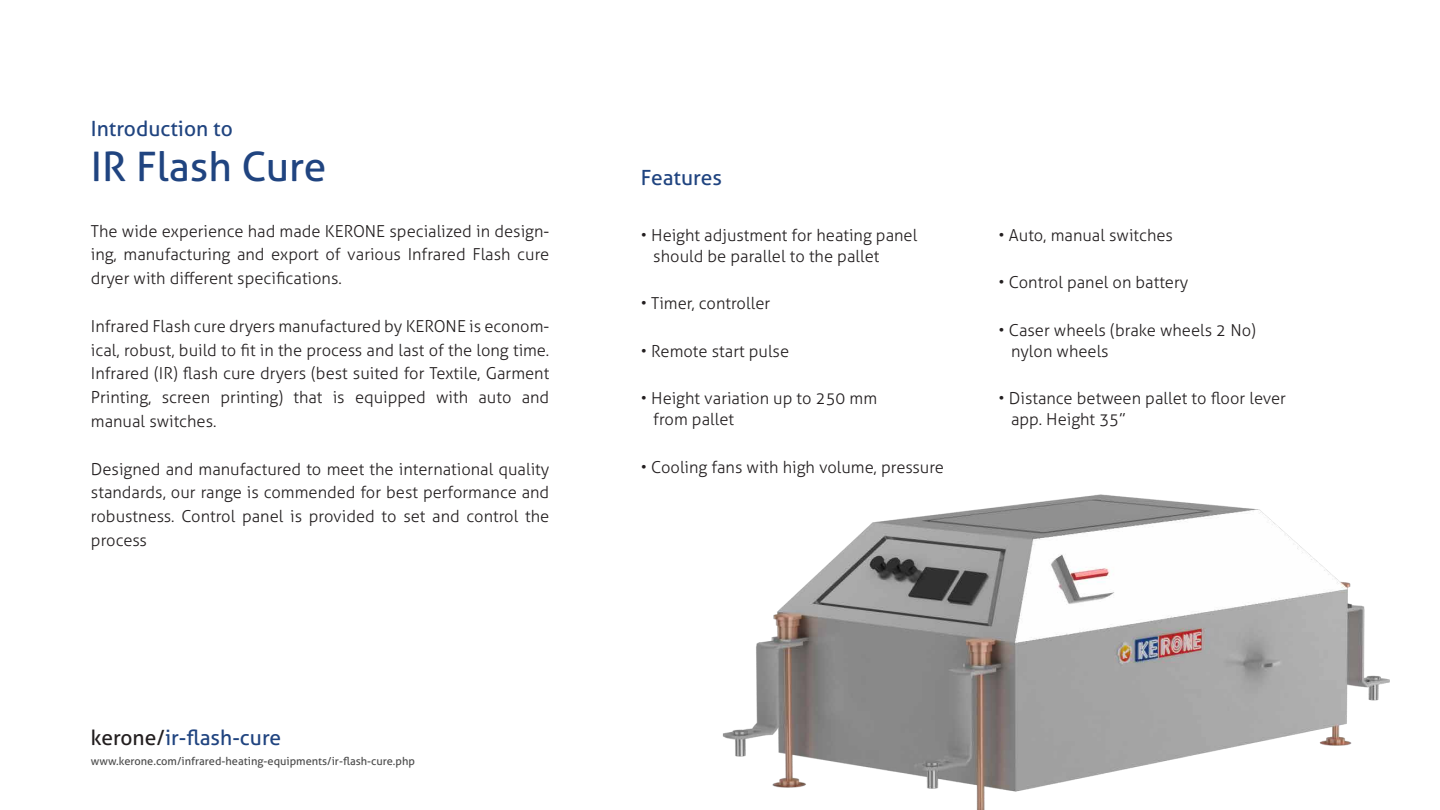
<style>
.page{position:relative;width:1440px;height:810px;background:#fff}
.page>*{position:absolute;margin:0;border:0;box-sizing:border-box;transform-origin:0 0}
.t1{font:40.65px "Aller";color:#204480}
.t2{font:21px "Aller";color:#204480}
.t3{font:300 16.5px/23.8px "Aller";color:#231f20}
.t4{font:11.1px "Aller";color:#4c4c4c}
.s1{color:#231f20}
</style>
<div class="page">
<img style="left:722px;top:494px;width:668px;height:316px">
<p class="t2" style="left:91px;top:116px;width:143px">Introduction to</p>
<h1 class="t1" style="left:91px;top:141px;width:237px">IR Flash Cure</h1>
<p class="t3" style="left:91px;top:219px;width:460px;text-align:justify">The wide experience had made KERONE specialized in design&shy;ing, manufacturing and export of various Infrared Flash cure dryer with different specifications.</p>
<p class="t3" style="left:91px;top:314px;width:460px;text-align:justify">Infrared Flash cure dryers manufactured by KERONE is econom&shy;ical, robust, build to fit in the process and last of the long time.<br>Infrared (IR) flash cure dryers (best suited for Textile, Garment Printing, screen printing) that is equipped with auto and manual switches.</p>
<p class="t3" style="left:91px;top:457px;width:460px;text-align:justify">Designed and manufactured to meet the international quality standards, our range is commended for best performance and robustness. Control panel is provided to set and control the process</p>
<p class="t2" style="left:91px;top:725px;width:192px"><span class="s1">kerone/</span>ir-flash-cure</p>
<p class="t4" style="left:91px;top:754px;width:326px">www.kerone.com/infrared-heating-equipments/ir-flash-cure.php</p>
<p class="t2" style="left:641px;top:165px;width:82px">Features</p>
<p class="t3" style="left:653px;top:225px;width:266px;line-height:20.8px;text-indent:-12px">• Height adjustment for heating panel should be parallel to the pallet</p>
<p class="t3" style="left:641px;top:291px;width:131px">• Timer, controller</p>
<p class="t3" style="left:641px;top:339px;width:150px">• Remote start pulse</p>
<p class="t3" style="left:653px;top:388px;width:225px;line-height:20.8px;text-indent:-12px">• Height variation up to 250 mm from pallet</p>
<p class="t3" style="left:641px;top:455px;width:305px">• Cooling fans with high volume, pressure</p>
<p class="t3" style="left:999px;top:223px;width:176px">• Auto, manual switches</p>
<p class="t3" style="left:999px;top:271px;width:191px">• Control panel on battery</p>
<p class="t3" style="left:1011px;top:320px;width:246px;line-height:20.8px;text-indent:-12px">• Caser wheels (brake wheels 2 No) nylon wheels</p>
<p class="t3" style="left:1011px;top:388px;width:276px;line-height:20.8px;text-indent:-12px">• Distance between pallet to floor lever app. Height 35”</p>
</div>
